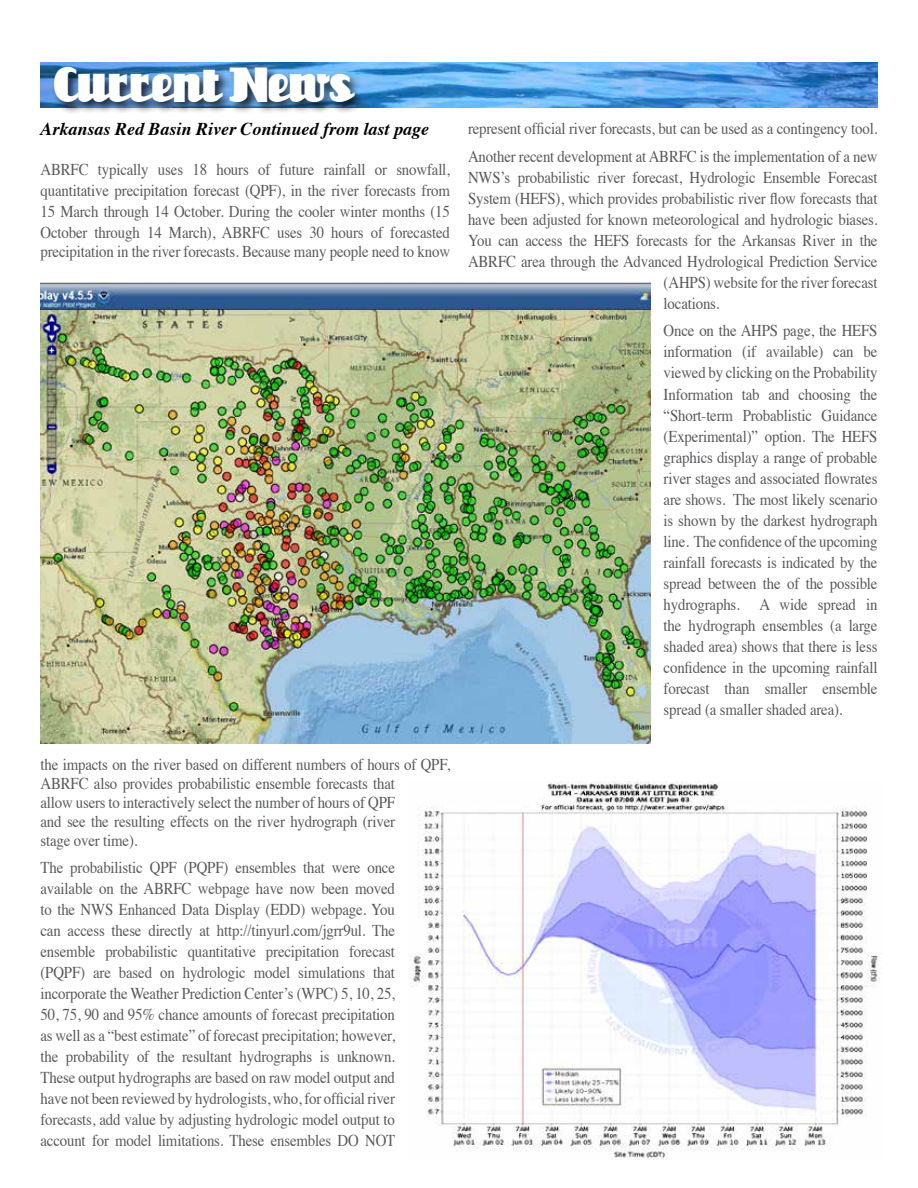
<style>
.page{position:relative;width:918px;height:1188px;background:#fff}
.page>*{position:absolute;margin:0;border:0;box-sizing:border-box;transform-origin:0 0}
.t1{font:45px "Unicorn";color:#fff}
.t2{font:italic 700 18px "Times";color:#000}
.t3{font:16.5px/21px "Times";letter-spacing:-.01em;color:#58595b;text-align:justify;scale:.9 1}
</style>
<div class="page">
<img style="left:40px;top:63px;width:837px;height:45px">
<div style="left:51px;top:65px;width:315px;height:50px;background:#000;opacity:.75"></div>
<img style="left:409px;top:782px;width:473px;height:377px">
<img style="left:40px;top:282px;width:610px;height:461px">
<h1 class="t1" style="left:54px;top:60px;width:301px">Current News</h1>
<p class="t2" style="left:40px;top:112px;width:390px">Arkansas Red Basin River Continued from last page</p>
<p class="t3" style="left:40px;top:158px;width:457px">ABRFC typically uses 18 hours of future rainfall or snowfall, quantitative precipitation forecast (QPF), in the river forecasts from 15 March through 14 October. During the cooler winter months (15<br>October through 14 March), ABRFC uses 30 hours of forecasted</p>
<p class="t3" style="left:40px;top:240px;width:457px">precipitation in the river forecasts. Because many people need to know</p>
<p class="t3" style="left:40px;top:753px;width:457px;line-height:19px;text-align:left">the impacts on the river based on different numbers of hours of QPF, ABRFC also provides probabilistic ensemble forecasts that<br>allow users to interactively select the number of hours of QPF<br>and see the resulting effects on the river hydrograph (river<br>stage over time).</p>
<p class="t3" style="left:40px;top:856px;width:396px">The probabilistic QPF (PQPF) ensembles that were once available on the ABRFC webpage have now been moved to the NWS Enhanced Data Display (EDD) webpage. You can access these directly at http://tinyurl.com/jgrr9ul. The ensemble probabilistic quantitative precipitation forecast (PQPF) are based on hydrologic model simulations that incorporate the Weather Prediction Center’s (WPC) 5, 10, 25, 50, 75, 90 and 95% chance amounts of forecast precipitation as well as a “best estimate” of forecast precipitation; however, the probability of the resultant hydrographs is unknown.<br>These output hydrographs are based on raw model output and have not been reviewed by hydrologists, who, for official river forecasts, add value by adjusting hydrologic model output to account for model limitations. These ensembles DO NOT</p>
<p class="t3" style="left:468px;top:113px;width:457px;line-height:27.8px">represent official river forecasts, but can be used as a contingency tool.<br>Another recent development at ABRFC is the implementation of a new</p>
<p class="t3" style="left:468px;top:165px;width:457px">NWS’s probabilistic river forecast, Hydrologic Ensemble Forecast</p>
<p class="t3" style="left:468px;top:186px;width:457px">System (HEFS), which provides probabilistic river flow forecasts that</p>
<p class="t3" style="left:468px;top:207px;width:457px">have been adjusted for known meteorological and hydrologic biases.</p>
<p class="t3" style="left:468px;top:228px;width:457px">You can access the HEFS forecasts for the Arkansas River in the</p>
<p class="t3" style="left:468px;top:249px;width:457px">ABRFC area through the Advanced Hydrological Prediction Service</p>
<p class="t3" style="left:664px;top:270px;width:239px">(AHPS) website for the river forecast</p>
<p class="t3" style="left:664px;top:291px;width:64px">locations.</p>
<p class="t3" style="left:664px;top:319px;width:239px">Once on the AHPS page, the HEFS information (if available) can be viewed by clicking on the Probability Information tab and choosing the “Short-term Probablistic Guidance (Experimental)” option. The HEFS graphics display a range of probable river stages and associated flowrates are shows. The most likely scenario is shown by the darkest hydrograph line. The confidence of the upcoming rainfall forecasts is indicated by the spread between the of the possible hydrographs. A wide spread in the hydrograph ensembles (a large shaded area) shows that there is less confidence in the upcoming rainfall forecast than smaller ensemble spread (a smaller shaded area).</p>
</div>
